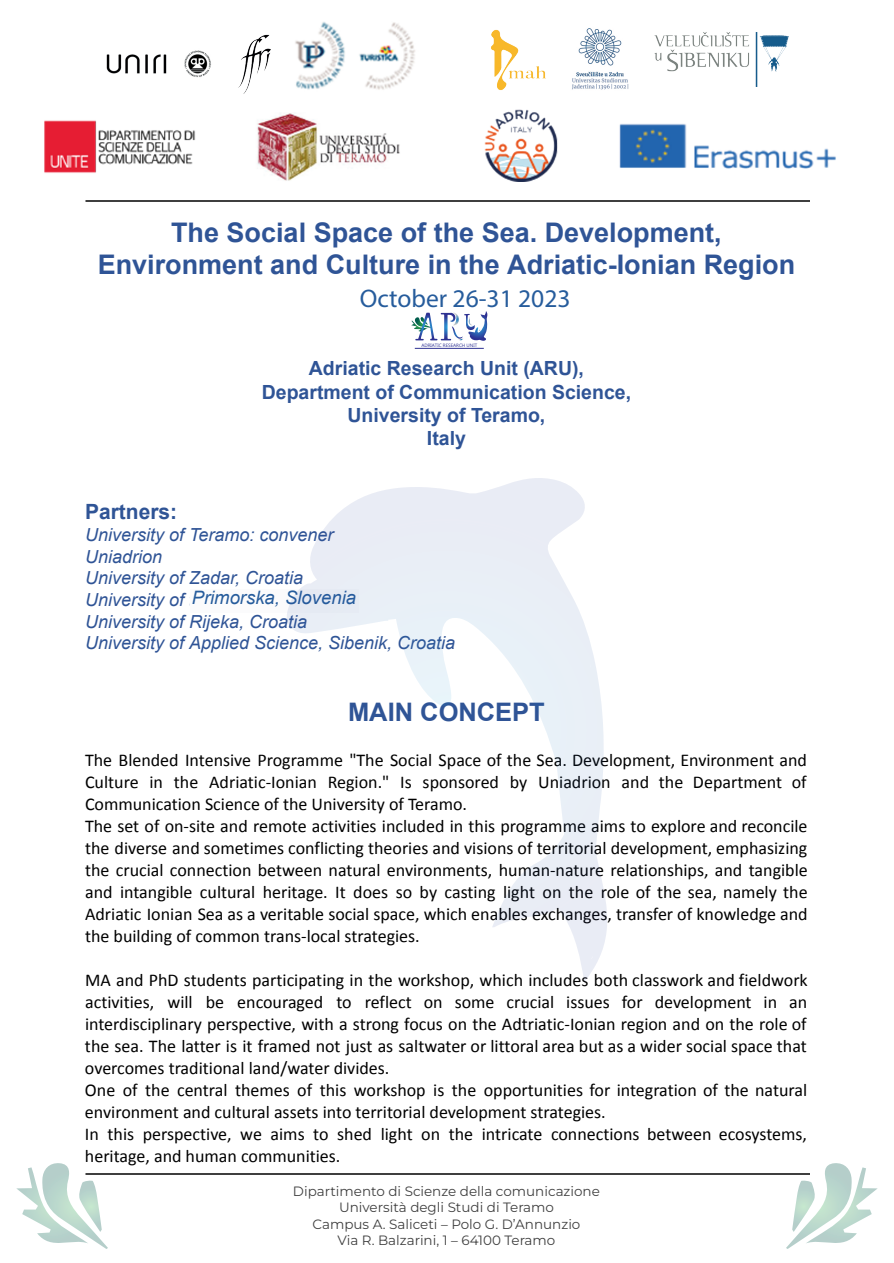
<style>
.page{position:relative;width:894px;height:1263px;background:#fff}
.page>*{position:absolute;margin:0;border:0;box-sizing:border-box;transform-origin:0 0}
.t1{font:700 27px/32.4px "Arial";color:#2f5496;text-align:center}
.t2{font:25.5px "Myriad Pro";color:#265c9c}
.t3{font:700 25.5px "Arial";color:#2f5496}
.t4{font:21px "Arial";color:#2f5496}
.t5{font:700 21px "Arial";color:#2f5496}
.t6{font:700 19.5px/23.4px "Arial";color:#2f5496;text-align:center}
.t7{font:italic 18.45px "Arial";color:#265c9c}
.t8{font:18px/22px "Calibri";color:#000}
.t9{font:italic 18px/21.6px "Arial";color:#2f5496}
.t10{font:13.5px/16.5px "Montserrat";color:#404040;text-align:center}
.t11{font:4.8px "Microsoft Phags Pa";color:#2e3192}
</style>
<div class="page">
<img style="left:491px;top:28px;width:298px;height:62px">
<img style="left:106px;top:22px;width:309px;height:72px">
<img style="left:16px;top:109px;width:862px;height:1140px">
<div style="left:190px;top:589px;width:168px;height:24px;background:#fbfbfc"></div>
<svg style="left:287px;top:478px;width:320px;height:503px"></svg>
<svg style="left:411px;top:311px;width:76px;height:30px"></svg>
<hr style="left:415px;top:348px;width:69px;height:1px;background:#2e3192">
<h1 class="t1" style="left:98px;top:217px;width:699px">The Social Space of the Sea. Development,<br>Environment and Culture in the Adriatic-Ionian Region</h1>
<p class="t4" style="left:251px;top:280px;width:392px">From the 26th to the 31st of October 2023</p>
<h2 class="t2" style="left:360px;top:282px;width:212px">October 26-31 2023</h2>
<p class="t11" style="left:421px;top:342px;width:57px">ADRIATIC RESEARCH UNIT</p>
<p class="t6" style="left:262px;top:357px;width:371px">Adriatic Research Unit (ARU),<br>Department of Communication Science,<br>University of Teramo,<br>Italy</p>
<p class="t5" style="left:85px;top:498px;width:94px">Partners:</p>
<p class="t9" style="left:85px;top:524px;width:372px">University of Teramo: convener<br>Uniadrion<br>University of Zadar, Croatia<br>University of the Littoral, Slovenia<br>University of Rijeka, Croatia<br>University of Applied Science, Sibenik, Croatia</p>
<p class="t7" style="left:192px;top:585px;width:166px">Primorska, Slovenia</p>
<h2 class="t3" style="left:348px;top:695px;width:198px">MAIN CONCEPT</h2>
<p class="t8" style="left:85px;top:749px;width:724px">The Blended Intensive Programme "The Social Space of the Sea. Development, Environment and Culture in the Adriatic-Ionian Region." Is sponsored by Uniadrion and the Department of Communication Science of the University of Teramo.<br>The set of on-site and remote activities included in this programme aims to explore and reconcile the diverse and sometimes conflicting theories and visions of territorial development, emphasizing the crucial connection between natural environments, human-nature relationships, and tangible and intangible cultural heritage. It does so by casting light on the role of the sea, namely the Adriatic Ionian Sea as a veritable social space, which enables exchanges, transfer of knowledge and the building of common trans-local strategies.</p>
<p class="t8" style="left:85px;top:969px;width:724px">MA and PhD students participating in the workshop, which includes both classwork and fieldwork activities, will be encouraged to reflect on some crucial issues for development in an interdisciplinary perspective, with a strong focus on the Adtriatic-Ionian region and on the role of the sea. The latter is it framed not just as saltwater or littoral area but as a wider social space that overcomes traditional land/water divides.<br>One of the central themes of this workshop is the opportunities for integration of the natural environment and cultural assets into territorial development strategies.<br>In this perspective, we aims to shed light on the intricate connections between ecosystems, heritage, and human communities.</p>
<p class="t10" style="left:293px;top:1182px;width:308px">Dipartimento di Scienze della comunicazione Università degli Studi di Teramo<br>Campus A. Saliceti – Polo G. D’Annunzio<br>Via R. Balzarini, 1 – 64100 Teramo</p>
</div>
